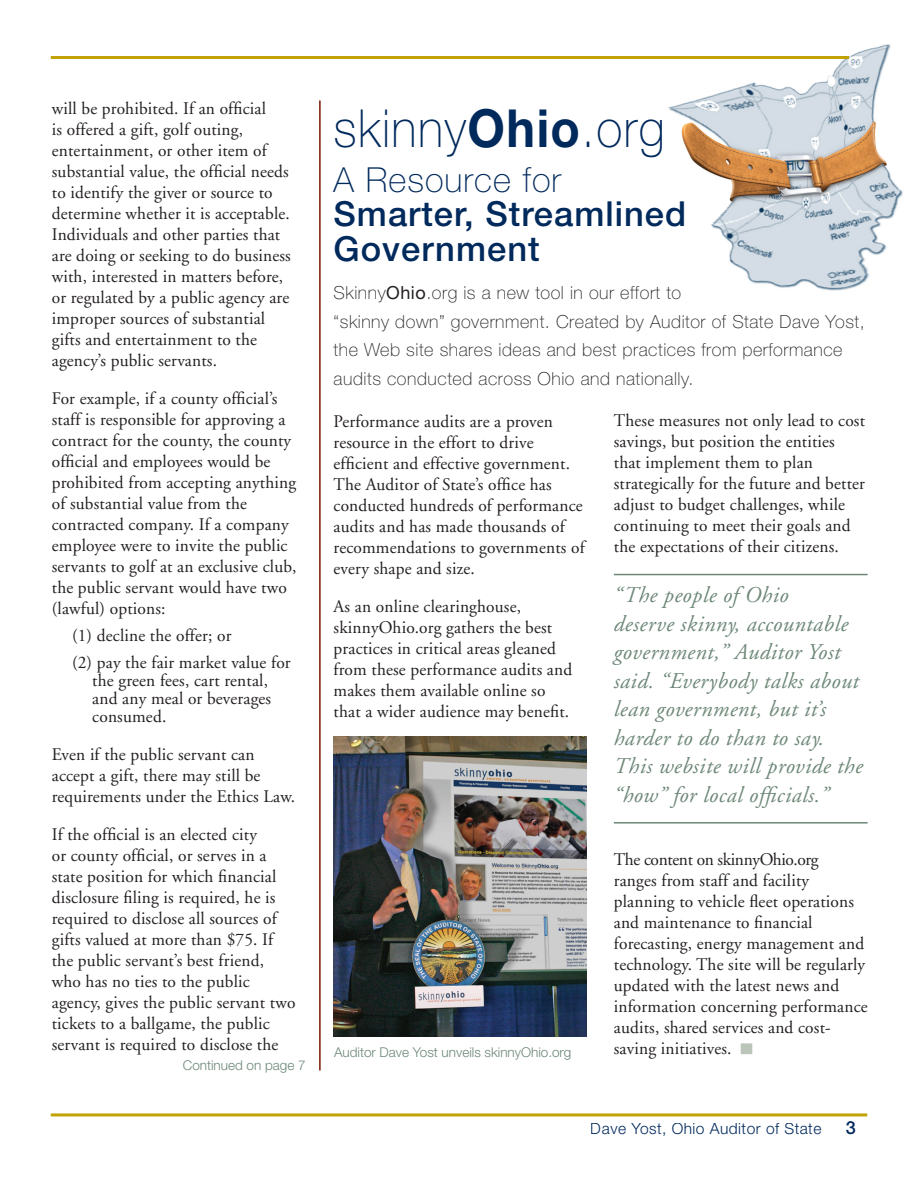
<style>
.page{position:relative;width:918px;height:1188px;background:#fff}
.page>*{position:absolute;margin:0;border:0;box-sizing:border-box;transform-origin:0 0}
.t1{font:100 52.5px "Helvetica Neue";letter-spacing:.03em;color:#00295c;scale:.92 1}
.t2{font:500 34.5px/34.5px "Helvetica Neue";letter-spacing:.03em;color:#00295c}
.t3{font:100 34.5px "Helvetica Neue";letter-spacing:.03em;color:#00295c}
.t4{font:italic 22.5px/28.5px "Adobe Garamond";letter-spacing:.02em;color:#6e8878}
.t5{font:100 18px/28.5px "Helvetica Neue";letter-spacing:.03em;color:#231f20}
.t6{font:500 18px "Helvetica Neue";color:#00295c}
.t7{font:17.7px/21px "Adobe Garamond";letter-spacing:.01em;color:#231f20}
.t8{font:300 15.6px "Helvetica Neue";letter-spacing:.03em;color:#00295c}
.t9{font:300 13.5px "Helvetica Neue";color:#6e8878}
.s1{font-weight:700}
.s2{font-weight:400}
</style>
<div class="page">
<hr style="left:51px;top:1113px;width:816px;height:3px;background:#c2a205">
<img style="left:668px;top:44px;width:235px;height:247px">
<hr style="left:614px;top:574px;width:254px;height:1px;background:#6e8878">
<hr style="left:614px;top:822px;width:254px;height:2px;background:#6e8878">
<div style="left:741px;top:1043px;width:11px;height:11px;background:#bcc5ba;border:2px solid #bcc5ba"></div>
<hr style="left:51px;top:56px;width:798px;height:3px;background:#c2a205">
<hr style="left:319px;top:100px;width:2px;height:971px;background:#791500">
<img style="left:334px;top:736px;width:252px;height:300px">
<p class="t7" style="left:52px;top:99px;width:240px">will be prohibited. If an official<br>is offered a gift, golf outing, entertainment, or other item of substantial value, the official needs to identify the giver or source to determine whether it is acceptable.<br>Individuals and other parties that are doing or seeking to do business with, interested in matters before, or regulated by a public agency are improper sources of substantial gifts and entertainment to the agency’s public servants.</p>
<p class="t7" style="left:52px;top:389px;width:246px">For example, if a county official’s staff is responsible for approving a contract for the county, the county official and employees would be prohibited from accepting anything of substantial value from the contracted company. If a company employee were to invite the public servants to golf at an exclusive club, the public servant would have two (lawful) options:</p>
<p class="t7" style="left:72px;top:622px;width:220px;line-height:26.7px">(1) decline the offer; or<br>(2) pay the fair market value for</p>
<p class="t7" style="left:92px;top:671px;width:180px;line-height:18px">the green fees, cart rental, and any meal or beverages consumed.</p>
<p class="t7" style="left:52px;top:744px;width:245px">Even if the public servant can accept a gift, there may still be requirements under the Ethics Law.</p>
<p class="t7" style="left:52px;top:824px;width:245px">If the official is an elected city<br>or county official, or serves in a state position for which financial disclosure filing is required, he is required to disclose all sources of gifts valued at more than $75. If the public servant’s best friend, who has no ties to the public agency, gives the public servant two tickets to a ballgame, the public servant is required to disclose the</p>
<p class="t9" style="left:183px;top:1057px;width:124px">Continued on page 7</p>
<h1 class="t1" style="left:334px;top:98px;width:361px">skinny<span class="s1">Ohio</span>.org</h1>
<h2 class="t3" style="left:334px;top:160px;width:229px">A Resource for</h2>
<h2 class="t2" style="left:334px;top:197px;width:354px">Smarter, Streamlined<br>Government</h2>
<p class="t5" style="left:334px;top:279px;width:533px">Skinny<span class="s2">Ohio</span>.org is a new tool in our effort to<br>“skinny down” government. Created by Auditor of State Dave Yost, the Web site shares ideas and best practices from performance audits conducted across Ohio and nationally.</p>
<p class="t7" style="left:334px;top:412px;width:253px">Performance audits are a proven resource in the effort to drive efficient and effective government.<br>The Auditor of State’s office has conducted hundreds of performance audits and has made thousands of recommendations to governments of every shape and size.</p>
<p class="t7" style="left:334px;top:597px;width:240px">As an online clearinghouse, skinnyOhio.org gathers the best practices in critical areas gleaned from these performance audits and makes them available online so that a wider audience may benefit.</p>
<p class="t9" style="left:334px;top:1044px;width:239px">Auditor Dave Yost unveils skinnyOhio.org</p>
<p class="t7" style="left:614px;top:410px;width:253px">These measures not only lead to cost savings, but position the entities that implement them to plan strategically for the future and better adjust to budget challenges, while continuing to meet their goals and the expectations of their citizens.</p>
<p class="t4" style="left:614px;top:582px;width:251px">“The people of Ohio<br>deserve skinny, accountable government,” Auditor Yost said. “Everybody talks about lean government, but it’s harder to do than to say.<br>This website will provide the “how” for local officials.”</p>
<p class="t7" style="left:614px;top:850px;width:255px">The content on skinnyOhio.org<br>ranges from staff and facility planning to vehicle fleet operations and maintenance to financial forecasting, energy management and technology. The site will be regularly updated with the latest news and information concerning performance audits, shared services and cost&shy;saving initiatives.</p>
<p class="t8" style="left:591px;top:1119px;width:232px">Dave Yost, Ohio Auditor of State</p>
<p class="t6" style="left:846px;top:1117px;width:12px">3</p>
</div>
